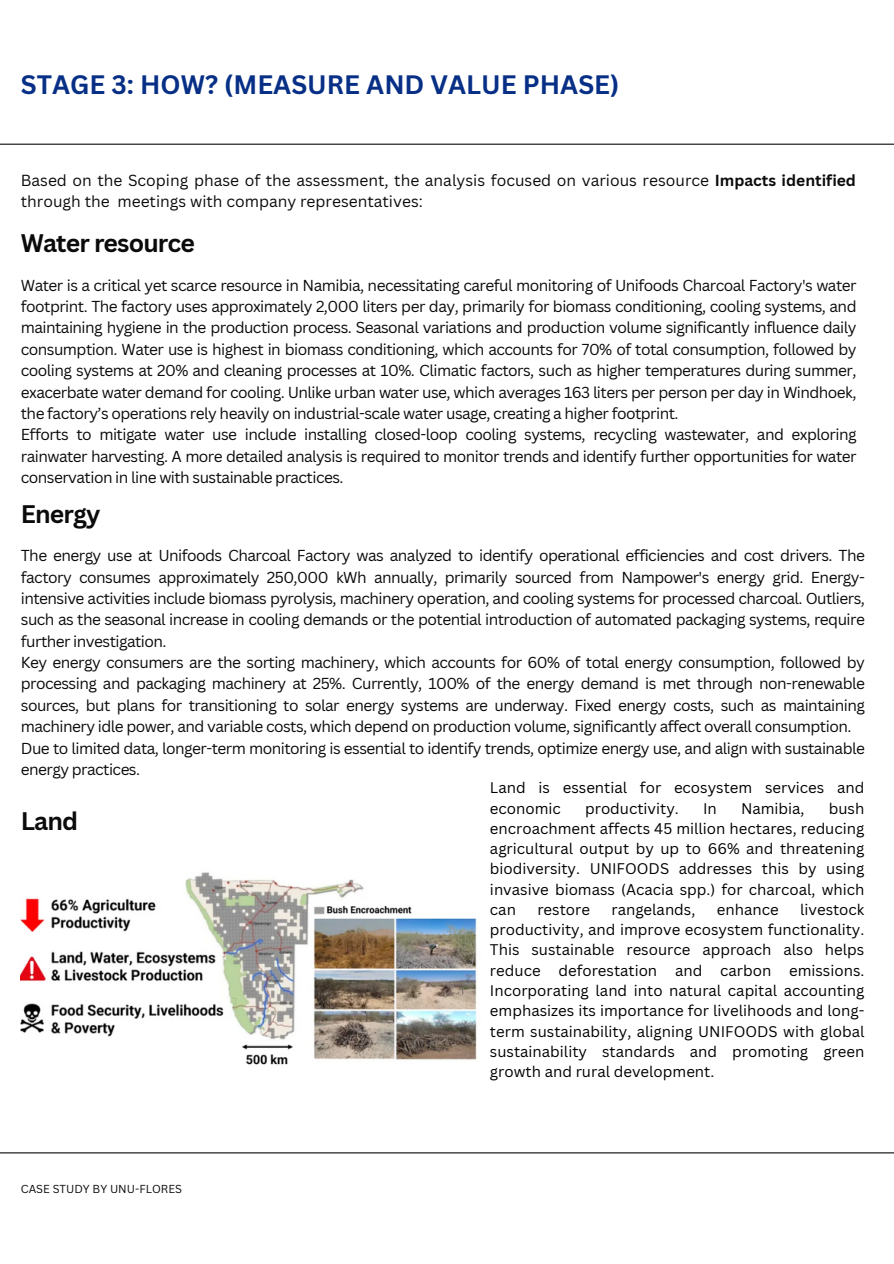
<style>
.page{position:relative;width:894px;height:1264px;background:#fff}
.page>*{position:absolute;margin:0;border:0;box-sizing:border-box;transform-origin:0 0}
.t1{font:700 25.95px "Canva Sans";color:#072f86}
.t2{font:700 24.75px "Canva Sans";letter-spacing:-.035em;color:#0b0b0b}
.t3{font:15.6px/21.3px "Canva Sans";color:#0b0b0b}
.t4{font:15.45px/21.3px "Canva Sans";letter-spacing:-.035em;color:#0b0b0b}
.t5{font:15px/20.2px "Canva Sans";color:#000;text-align:justify}
.t6{font:11.25px "Canva Sans";color:#0b0b0b}
.s1{font-weight:700}
</style>
<div class="page">
<hr style="left:0;top:144px;width:893px;height:1px;background:#0b0b0b">
<hr style="left:0;top:1152px;width:893px;height:1px;background:#0b0b0b">
<img style="left:21px;top:872px;width:456px;height:193px">
<h1 class="t1" style="left:21px;top:66px;width:600px">STAGE 3: HOW? (MEASURE AND VALUE PHASE)</h1>
<h3 class="t3" style="left:21px;top:169px;width:836px">Based on the Scoping phase of the assessment, the analysis focused on various resource <span class="s1">Impacts identified </span>through the meetings with company representatives:</h3>
<h2 class="t2" style="left:21px;top:226px;width:175px">Water resource</h2>
<h3 class="t4" style="left:21px;top:274px;width:837px">Water is a critical yet scarce resource in Namibia, necessitating careful monitoring of Unifoods Charcoal Factory's water footprint. The factory uses approximately 2,000 liters per day, primarily for biomass conditioning, cooling systems, and maintaining hygiene in the production process. Seasonal variations and production volume significantly influence daily consumption. Water use is highest in biomass conditioning, which accounts for 70% of total consumption, followed by cooling systems at 20% and cleaning processes at 10%. Climatic factors, such as higher temperatures during summer, exacerbate water demand for cooling. Unlike urban water use, which averages 163 liters per person per day in Windhoek, the factory’s operations rely heavily on industrial-scale water usage, creating a higher footprint.<br>Efforts to mitigate water use include installing closed-loop cooling systems, recycling wastewater, and exploring rainwater harvesting. A more detailed analysis is required to monitor trends and identify further opportunities for water conservation in line with sustainable practices.</h3>
<h3 class="t2" style="left:21px;top:496px;width:81px">Energy</h3>
<h2 class="t4" style="left:21px;top:544px;width:845px">The energy use at Unifoods Charcoal Factory was analyzed to identify operational efficiencies and cost drivers. The factory consumes approximately 250,000 kWh annually, primarily sourced from Nampower's energy grid. Energy&shy;intensive activities include biomass pyrolysis, machinery operation, and cooling systems for processed charcoal. Outliers, such as the seasonal increase in cooling demands or the potential introduction of automated packaging systems, require further investigation.<br>Key energy consumers are the sorting machinery, which accounts for 60% of total energy consumption, followed by processing and packaging machinery at 25%. Currently, 100% of the energy demand is met through non-renewable sources, but plans for transitioning to solar energy systems are underway. Fixed energy costs, such as maintaining machinery idle power, and variable costs, which depend on production volume, significantly affect overall consumption.<br>Due to limited data, longer-term monitoring is essential to identify trends, optimize energy use, and align with sustainable energy practices.</h2>
<p class="t5" style="left:490px;top:777px;width:376px">Land is essential for ecosystem services and economic</p>
<p class="t5" style="left:490px;top:797px;width:376px;text-indent:339px">bush encroachment affects 45 million hectares, reducing agricultural output by up to 66% and threatening biodiversity. UNIFOODS addresses this by using invasive biomass (Acacia spp.) for charcoal, which can</p>
<p class="t5" style="left:585px;top:797px;width:95px">productivity.</p>
<p class="t5" style="left:702px;top:797px;width:15px">In</p>
<p class="t5" style="left:740px;top:797px;width:65px">Namibia,</p>
<h2 class="t2" style="left:21px;top:803px;width:59px">Land</h2>
<p class="t5" style="left:490px;top:899px;width:376px;text-indent:310px">livestock productivity, and improve ecosystem functionality.<br>This sustainable resource approach also helps reduce deforestation and carbon emissions.<br>Incorporating land into natural capital accounting emphasizes its importance for livelihoods and long&shy;term sustainability, aligning UNIFOODS with global sustainability standards and promoting green growth and rural development.</p>
<p class="t5" style="left:537px;top:899px;width:54px">restore</p>
<p class="t5" style="left:611px;top:899px;width:85px">rangelands,</p>
<p class="t5" style="left:716px;top:899px;width:63px">enhance</p>
<p class="t6" style="left:21px;top:1180px;width:163px">CASE STUDY BY UNU-FLORES</p>
</div>
